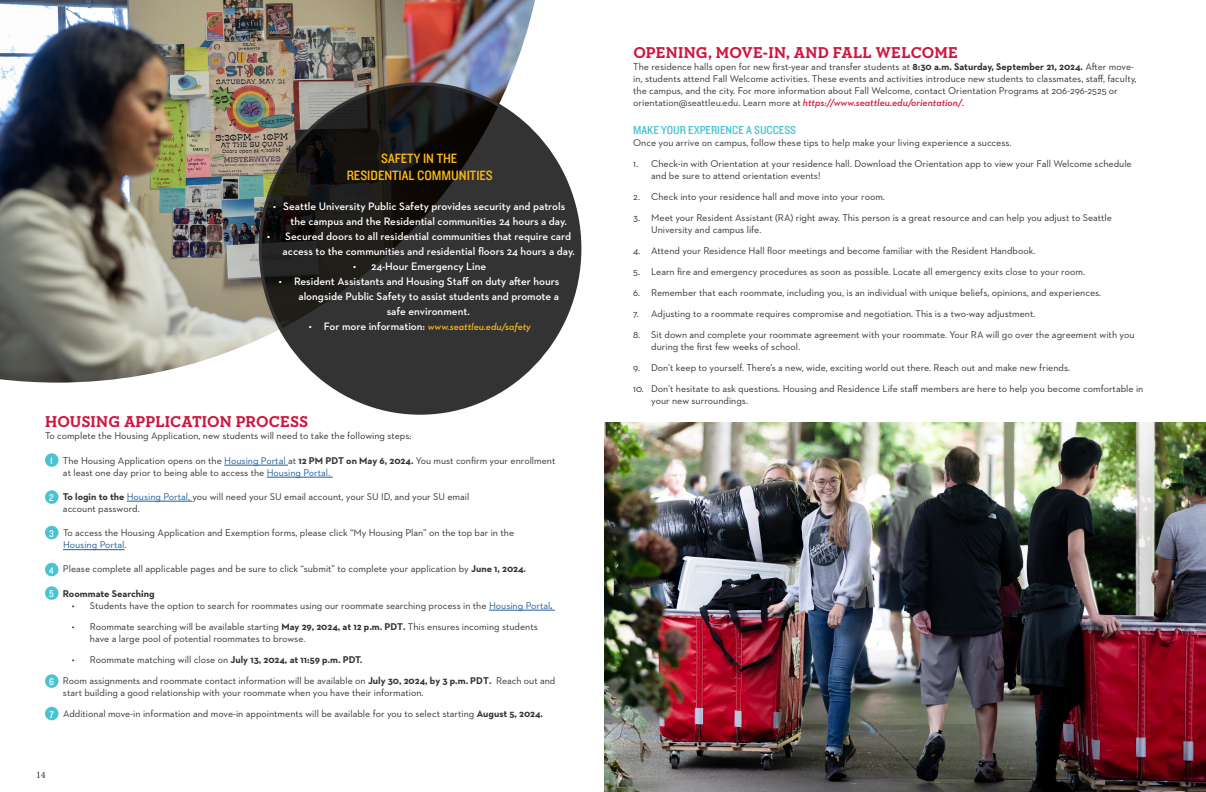
<style>
.page{position:relative;width:1206px;height:792px;background:#fff}
.page>*{position:absolute;margin:0;border:0;box-sizing:border-box;transform-origin:0 0}
.t1{font:700 16px "Neutraface Slab Text";letter-spacing:.005em;color:#cd163f}
.t2{font:14px/16.8px "Knockout 30 Junior Welterwt";color:#fdb913;text-align:center}
.t3{font:12px "Knockout 30 Junior Welterwt";color:#47c3d3}
.t4{font:600 11px/15px "Neutraface 2 Text";color:#fff;text-align:right}
.t5{font:10px/12px "Neutraface 2 Text";color:#333334}
.t6{font:italic 600 10px "Neutraface 2 Text";color:#fdb913}
.t7{font:700 10px "Neutraface 2 Text";color:#333334}
.t8{font:10px "Minion Pro";color:#333334}
.s1{font-style:normal;font-size:11px;color:#fff}
.s2{font-family:"Knockout 30 Junior Welterwt";color:#fff}
.s3{color:#215e9e}
.s4{font-weight:700}
.s5{font-family:"Knockout 30 Junior Welterwt";font-weight:400;color:#fff}
.s6{font-weight:700;font-style:italic;color:#215e9e}
.s7{font-weight:600;font-style:italic;color:#cd163f}
</style>
<div class="page">
<img style="left:0;top:0;width:535px;height:383px">
<hr style="left:224px;top:465px;width:64px;height:1px;background:#215e9e">
<hr style="left:267px;top:477px;width:66px;height:1px;background:#215e9e">
<hr style="left:127px;top:501px;width:65px;height:1px;background:#215e9e">
<hr style="left:63px;top:549px;width:62px;height:1px;background:#215e9e">
<hr style="left:489px;top:610px;width:66px;height:1px;background:#215e9e">
<div style="left:45px;top:453px;width:13px;height:14px;background:#47c3d3;border-radius:50%"></div>
<div style="left:45px;top:490px;width:13px;height:14px;background:#47c3d3;border-radius:50%"></div>
<div style="left:45px;top:526px;width:13px;height:13px;background:#47c3d3;border-radius:50%"></div>
<div style="left:45px;top:563px;width:13px;height:13px;background:#47c3d3;border-radius:50%"></div>
<div style="left:45px;top:586px;width:13px;height:14px;background:#47c3d3;border-radius:50%"></div>
<div style="left:45px;top:674px;width:13px;height:14px;background:#47c3d3;border-radius:50%"></div>
<div style="left:45px;top:707px;width:13px;height:13px;background:#47c3d3;border-radius:50%"></div>
<svg style="left:260px;top:84px;width:320px;height:329px;background:#282827"></svg>
<img style="left:604px;top:422px;width:602px;height:370px">
<h2 class="t2" style="left:347px;top:150px;width:148px">SAFETY IN THE<br>RESIDENTIAL COMMUNITIES</h2>
<p class="t4" style="left:273px;top:199px;width:295px">• Seattle University Public Safety provides security and patrols the campus and the Residential communities 24 hours a day.</p>
<p class="t4" style="left:283px;top:229px;width:294px;text-align:left;text-indent:-15px">• Secured doors to all residential communities that require card access to the communities and residential floors 24 hours a day.</p>
<p class="t4" style="left:353px;top:259px;width:135px">• 24-Hour Emergency Line</p>
<p class="t4" style="left:279px;top:274px;width:282px">• Resident Assistants and Housing Staff on duty after hours</p>
<p class="t4" style="left:298px;top:289px;width:262px">alongside Public Safety to assist students and promote a</p>
<p class="t4" style="left:387px;top:304px;width:85px">safe environment.</p>
<p class="t6" style="left:309px;top:320px;width:224px"><span class="s1">• For more information:</span> www.seattleu.edu/safety</p>
<h1 class="t1" style="left:45px;top:412px;width:265px">HOUSING APPLICATION PROCESS</h1>
<p class="t5" style="left:45px;top:430px;width:368px">To complete the Housing Application, new students will need to take the following steps:</p>
<p class="t5" style="left:63px;top:454px;width:494px;text-indent:-13px"><span class="s2">1</span> The Housing Application opens on the <span class="s3">Housing Portal</span> at <span class="s4">12 PM PDT on May 6, 2024.</span> You must confirm your enrollment at least one day prior to being able to access the <span class="s3">Housing Portal.</span></p>
<p class="t5" style="left:63px;top:490px;width:408px;text-indent:-14px"><span class="s2">2</span> <span class="s4">To login to the</span> <span class="s3">Housing Portal,</span> you will need your SU email account, your SU ID, and your SU email account password.</p>
<p class="t5" style="left:63px;top:527px;width:453px;text-indent:-14px"><span class="s2">3</span> To access the Housing Application and Exemption forms, please click “My Housing Plan” on the top bar in the<br><span class="s3">Housing Portal</span>.</p>
<p class="t5" style="left:49px;top:563px;width:478px"><span class="s2">4</span> Please complete all applicable pages and be sure to click “submit” to complete your application by <span class="s4">June 1, 2024.</span></p>
<p class="t7" style="left:49px;top:587px;width:107px"><span class="s5">5</span> Roommate Searching</p>
<p class="t5" style="left:72px;top:599px;width:482px">• Students have the option to search for roommates using our roommate searching process in the <span class="s3">Housing Portal</span><span class="s6">.</span></p>
<p class="t5" style="left:90px;top:620px;width:449px;text-indent:-18px">• Roommate searching will be available starting <span class="s4">May 29, 2024, at 12 p.m. PDT.</span> This ensures incoming students have a large pool of potential roommates to browse.</p>
<p class="t5" style="left:49px;top:649px;width:508px;line-height:21px;text-indent:23px">• Roommate matching will close on <span class="s4">July 13, 2024, at 11:59 p.m. PDT.<br></span><span class="s2">6</span> Room assignments and roommate contact information will be available on <span class="s4">July 30, 2024, by 3 p.m. PDT.</span> Reach out and</p>
<p class="t5" style="left:49px;top:682px;width:495px;line-height:21.5px;text-indent:14px">start building a good relationship with your roommate when you have their information.<br><span class="s2">7</span> Additional move-in information and move-in appointments will be available for you to select starting <span class="s4">August 5, 2024.</span></p>
<p class="t8" style="left:36px;top:768px;width:11px">14</p>
<h1 class="t1" style="left:633px;top:42px;width:326px">OPENING, MOVE-IN, AND FALL WELCOME</h1>
<p class="t5" style="left:633px;top:60px;width:505px">The residence halls open for new first-year and transfer students at <span class="s4">8:30 a.m. Saturday, September 21, 2024.</span> After move&shy;in, students attend Fall Welcome activities. These events and activities introduce new students to classmates, staff, faculty, the campus, and the city. For more information about Fall Welcome, contact Orientation Programs at 206-296-2525 or orientation@seattleu.edu. Learn more at <span class="s7">https://www.seattleu.edu/orientation/.</span></p>
<p class="t3" style="left:633px;top:122px;width:164px">MAKE YOUR EXPERIENCE A SUCCESS</p>
<p class="t5" style="left:633px;top:137px;width:380px">Once you arrive on campus, follow these tips to help make your living experience a success.</p>
<p class="t5" style="left:651px;top:158px;width:482px;text-indent:-18px">1. Check-in with Orientation at your residence hall. Download the Orientation app to view your Fall Welcome schedule and be sure to attend orientation events!</p>
<p class="t5" style="left:633px;top:191px;width:253px">2. Check into your residence hall and move into your room.</p>
<p class="t5" style="left:651px;top:212px;width:462px;text-indent:-18px">3. Meet your Resident Assistant (RA) right away. This person is a great resource and can help you adjust to Seattle<br>University and campus life.</p>
<p class="t5" style="left:633px;top:245px;width:404px">4. Attend your Residence Hall floor meetings and become familiar with the Resident Handbook.</p>
<p class="t5" style="left:633px;top:266px;width:453px">5. Learn fire and emergency procedures as soon as possible. Locate all emergency exits close to your room.</p>
<p class="t5" style="left:633px;top:287px;width:470px">6. Remember that each roommate, including you, is an individual with unique beliefs, opinions, and experiences.</p>
<p class="t5" style="left:633px;top:308px;width:404px">7. Adjusting to a roommate requires compromise and negotiation. This is a two-way adjustment.</p>
<p class="t5" style="left:651px;top:329px;width:485px;text-indent:-18px">8. Sit down and complete your roommate agreement with your roommate. Your RA will go over the agreement with you during the first few weeks of school.</p>
<p class="t5" style="left:633px;top:362px;width:438px">9. Don’t keep to yourself. There’s a new, wide, exciting world out there. Reach out and make new friends.</p>
<p class="t5" style="left:651px;top:383px;width:494px;text-indent:-18px">10. Don’t hesitate to ask questions. Housing and Residence Life staff members are here to help you become comfortable in your new surroundings.</p>
</div>
